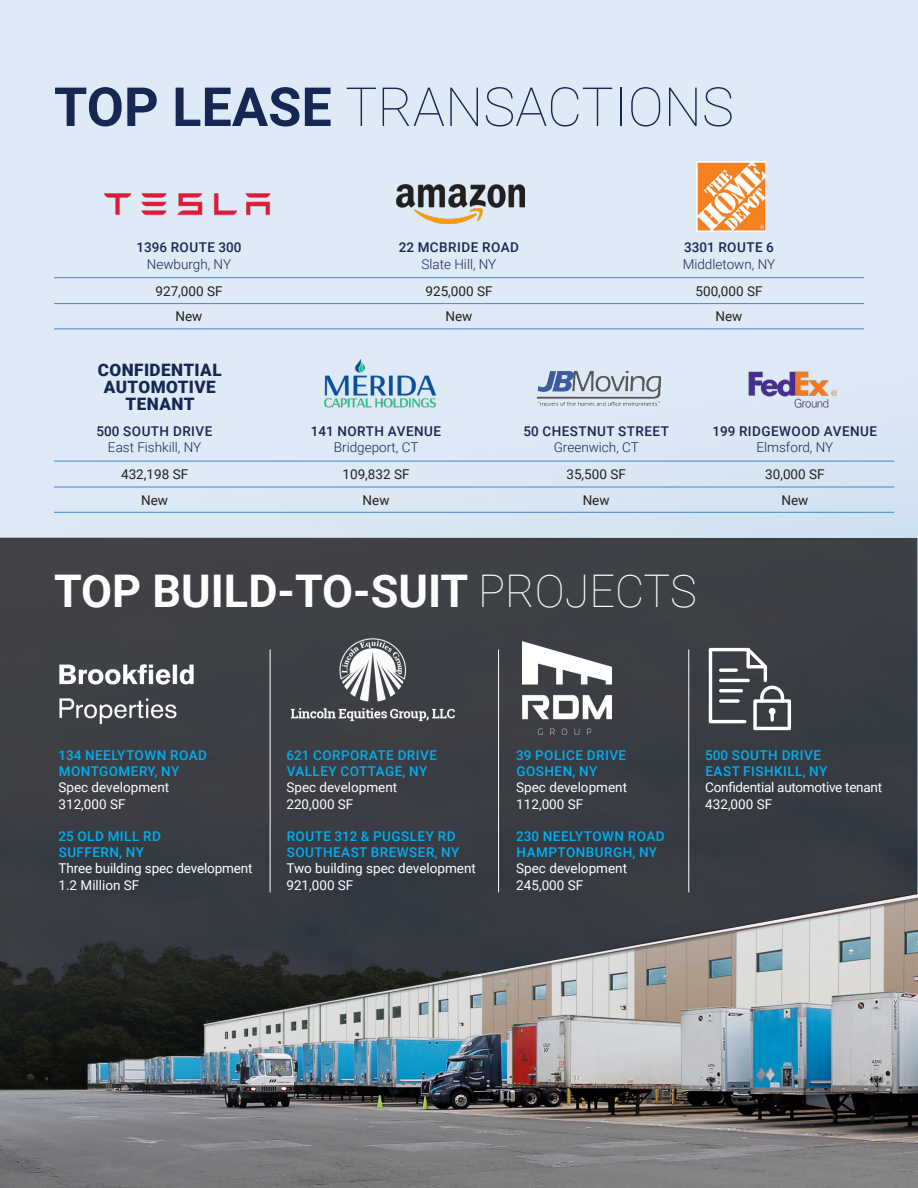
<style>
.page{position:relative;width:918px;height:1188px;background:#deeaf5}
.page>*{position:absolute;margin:0;border:0;box-sizing:border-box;transform-origin:0 0}
.t1{font:100 54px "Roboto";color:#162753}
.t2{font:700 45px "Roboto";color:#fff}
.t3{font:900 17.1px/17.1px "Roboto";letter-spacing:.025em;color:#162753;text-align:center}
.t4{font:500 13.5px/16.2px "Roboto";letter-spacing:.035em;color:#00aeef}
.t5{font:13.5px/16.2px "Roboto";color:#fff}
.t6{font:300 13.5px "Roboto";color:#162753}
.t7{font:500 13.5px "Roboto";letter-spacing:.035em;color:#162753}
.t8{font:13.5px "Roboto";color:#231f20}
.t9{font:13.5px/16.2px "Roboto";letter-spacing:-.02em;color:#fff}
.t10{font:500 13.5px "Roboto";color:#162753}
.s1{font-weight:700}
.s2{font-weight:100}
</style>
<div class="page">
<img style="left:0;top:184px;width:918px;height:1004px">
<hr style="left:54px;top:277px;width:270px;height:1px;background:#4588c7">
<hr style="left:324px;top:277px;width:270px;height:1px;background:#4588c7">
<hr style="left:594px;top:277px;width:270px;height:1px;background:#4588c7">
<hr style="left:54px;top:303px;width:270px;height:1px;background:#4588c7">
<hr style="left:324px;top:303px;width:270px;height:1px;background:#4588c7">
<hr style="left:594px;top:303px;width:270px;height:1px;background:#4588c7">
<hr style="left:54px;top:329px;width:270px;height:1px;background:#4588c7">
<hr style="left:324px;top:329px;width:270px;height:1px;background:#4588c7">
<hr style="left:594px;top:329px;width:270px;height:1px;background:#4588c7">
<hr style="left:54px;top:461px;width:201px;height:1px;background:#4588c7">
<hr style="left:255px;top:461px;width:242px;height:1px;background:#4588c7">
<hr style="left:497px;top:461px;width:199px;height:1px;background:#4588c7">
<hr style="left:696px;top:461px;width:198px;height:1px;background:#4588c7">
<hr style="left:54px;top:487px;width:201px;height:1px;background:#4588c7">
<hr style="left:255px;top:487px;width:242px;height:1px;background:#4588c7">
<hr style="left:497px;top:487px;width:199px;height:1px;background:#4588c7">
<hr style="left:696px;top:487px;width:198px;height:1px;background:#4588c7">
<hr style="left:54px;top:512px;width:201px;height:1px;background:#4588c7">
<hr style="left:255px;top:512px;width:242px;height:1px;background:#4588c7">
<hr style="left:497px;top:512px;width:199px;height:1px;background:#4588c7">
<hr style="left:696px;top:512px;width:198px;height:1px;background:#4588c7">
<img style="left:101px;top:184px;width:172px;height:49px">
<img style="left:397px;top:185px;width:127px;height:38px">
<img style="left:696px;top:161px;width:70px;height:70px">
<img style="left:748px;top:359px;width:89px;height:52px">
<img style="left:318px;top:357px;width:123px;height:55px">
<img style="left:535px;top:368px;width:130px;height:41px">
<svg style="left:0;top:538px;width:917px;height:552px;background:#4c5257"></svg>
<img style="left:59px;top:663px;width:135px;height:61px">
<img style="left:280px;top:631px;width:185px;height:106px">
<img style="left:523px;top:642px;width:89px;height:92px">
<hr style="left:270px;top:649px;width:1px;height:243px;background:#fff">
<hr style="left:498px;top:649px;width:1px;height:243px;background:#fff">
<hr style="left:688px;top:649px;width:1px;height:243px;background:#fff">
<svg style="left:709px;top:648px;width:82px;height:82px;background:#686b70"></svg>
<h1 class="t1" style="left:54px;top:69px;width:681px"><span class="s1">TOP LEASE</span> TRANSACTIONS</h1>
<p class="t10" style="left:136px;top:238px;width:107px">1396 ROUTE 300</p>
<p class="t6" style="left:147px;top:254px;width:86px">Newburgh, NY</p>
<p class="t7" style="left:399px;top:238px;width:122px">22 MCBRIDE ROAD</p>
<p class="t6" style="left:422px;top:254px;width:76px">Slate Hill, NY</p>
<p class="t7" style="left:684px;top:238px;width:91px">3301 ROUTE 6</p>
<p class="t6" style="left:683px;top:254px;width:94px">Middletown, NY</p>
<p class="t8" style="left:156px;top:281px;width:68px">927,000 SF</p>
<p class="t8" style="left:426px;top:281px;width:68px">925,000 SF</p>
<p class="t8" style="left:696px;top:281px;width:68px">500,000 SF</p>
<p class="t8" style="left:176px;top:307px;width:28px">New</p>
<p class="t8" style="left:446px;top:307px;width:28px">New</p>
<p class="t8" style="left:716px;top:307px;width:28px">New</p>
<p class="t3" style="left:98px;top:361px;width:125px">CONFIDENTIAL<br>AUTOMOTIVE<br>TENANT</p>
<p class="t7" style="left:97px;top:422px;width:117px">500 SOUTH DRIVE</p>
<p class="t6" style="left:108px;top:438px;width:95px">East Fishkill, NY</p>
<p class="t7" style="left:311px;top:422px;width:132px">141 NORTH AVENUE</p>
<p class="t6" style="left:334px;top:438px;width:86px">Bridgeport, CT</p>
<p class="t7" style="left:524px;top:422px;width:147px">50 CHESTNUT STREET</p>
<p class="t6" style="left:554px;top:438px;width:87px">Greenwich, CT</p>
<p class="t7" style="left:712px;top:422px;width:166px">199 RIDGEWOOD AVENUE</p>
<p class="t6" style="left:756px;top:438px;width:78px">Elmsford, NY</p>
<p class="t8" style="left:121px;top:465px;width:68px">432,198 SF</p>
<p class="t8" style="left:343px;top:465px;width:68px">109,832 SF</p>
<p class="t8" style="left:566px;top:465px;width:61px">35,500 SF</p>
<p class="t8" style="left:765px;top:465px;width:61px">30,000 SF</p>
<p class="t8" style="left:141px;top:490px;width:28px">New</p>
<p class="t8" style="left:363px;top:490px;width:28px">New</p>
<p class="t8" style="left:583px;top:490px;width:28px">New</p>
<p class="t8" style="left:781px;top:490px;width:28px">New</p>
<h2 class="t2" style="left:54px;top:560px;width:644px">TOP BUILD-TO-SUIT <span class="s2">PROJECTS</span></h2>
<p class="t4" style="left:58px;top:747px;width:150px">134 NEELYTOWN ROAD<br>MONTGOMERY, NY</p>
<p class="t5" style="left:58px;top:779px;width:112px">Spec development<br>312,000 SF</p>
<p class="t4" style="left:58px;top:828px;width:104px">25 OLD MILL RD<br>SUFFERN, NY</p>
<p class="t5" style="left:58px;top:860px;width:196px">Three building spec development<br>1.2 Million SF</p>
<p class="t4" style="left:286px;top:747px;width:152px">621 CORPORATE DRIVE<br>VALLEY COTTAGE, NY</p>
<p class="t5" style="left:286px;top:779px;width:112px">Spec development<br>220,000 SF</p>
<p class="t4" style="left:287px;top:828px;width:174px">ROUTE 312 &amp; PUGSLEY RD<br>SOUTHEAST BREWSER, NY</p>
<p class="t5" style="left:286px;top:860px;width:191px">Two building spec development<br>921,000 SF</p>
<p class="t4" style="left:516px;top:747px;width:111px">39 POLICE DRIVE<br>GOSHEN, NY</p>
<p class="t5" style="left:516px;top:779px;width:112px">Spec development<br>112,000 SF</p>
<p class="t4" style="left:516px;top:828px;width:150px">230 NEELYTOWN ROAD<br>HAMPTONBURGH, NY</p>
<p class="t5" style="left:516px;top:860px;width:112px">Spec development<br>245,000 SF</p>
<p class="t4" style="left:705px;top:747px;width:124px">500 SOUTH DRIVE<br>EAST FISHKILL, NY</p>
<p class="t9" style="left:705px;top:779px;width:178px">Confidential automotive tenant<br>432,000 SF</p>
</div>
